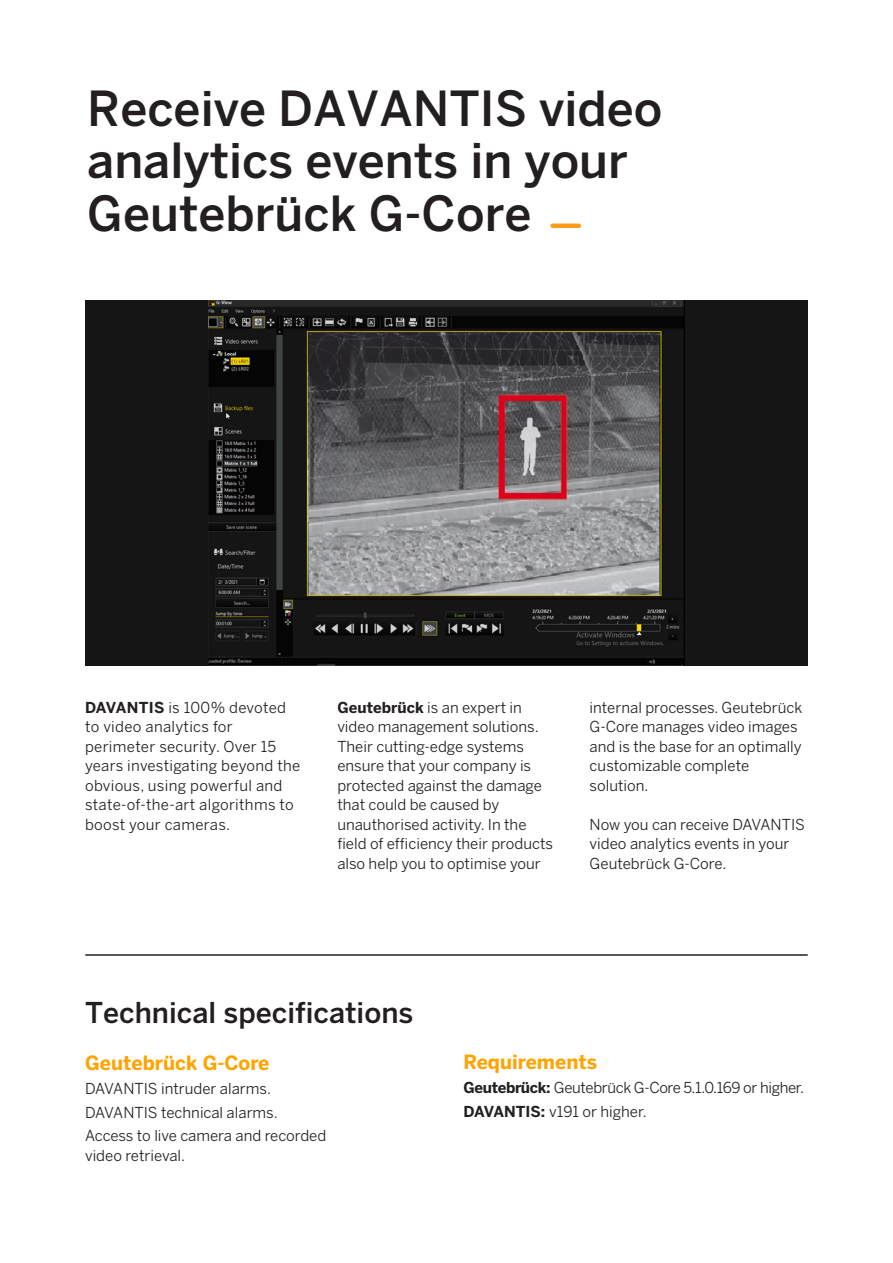
<style>
.page{position:relative;width:893px;height:1263px;background:#fff}
.page>*{position:absolute;margin:0;border:0;box-sizing:border-box;transform-origin:0 0}
.t1{font:500 48px/52.5px "Benton Sans";color:#231f20}
.t2{font:500 28.5px "Benton Sans";color:#231f20}
.t3{font:700 19.5px "Benton Sans";color:#ffa300}
.t4{font:15px/19.5px "Benton Sans";color:#231f20}
.t5{font:15px/19.5px "Benton Sans";letter-spacing:.02em;color:#231f20}
.t6{font:15px "Benton Sans";letter-spacing:-.025em;color:#231f20}
.s1{font-weight:700}
</style>
<div class="page">
<hr style="left:86px;top:954px;width:721px;height:2px;background:#231f20">
<hr style="left:553px;top:224px;width:26px;height:4px;background:#ff9d1b">
<div style="left:85px;top:301px;width:723px;height:365px;background:#151515"></div>
<img style="left:209px;top:301px;width:475px;height:365px">
<p class="t1" style="left:87px;top:81px;width:577px">Receive DAVANTIS video analytics events in your<br>Geutebrück G-Core</p>
<p class="t5" style="left:85px;top:697px;width:217px"><span class="s1">DAVANTIS</span> is 100% devoted to video analytics for perimeter security. Over 15 years investigating beyond the obvious, using powerful and state-of-the-art algorithms to boost your cameras.</p>
<p class="t4" style="left:337px;top:697px;width:217px"><span class="s1">Geutebrück</span> is an expert in video management solutions.<br>Their cutting-edge systems ensure that your company is protected against the damage that could be caused by unauthorised activity. In the field of efficiency their products also help you to optimise your</p>
<p class="t4" style="left:590px;top:697px;width:214px">internal processes. Geutebrück<br>G-Core manages video images and is the base for an optimally customizable complete solution.</p>
<p class="t4" style="left:590px;top:814px;width:217px">Now you can receive DAVANTIS video analytics events in your<br>Geutebrück G-Core.</p>
<p class="t2" style="left:85px;top:995px;width:330px">Technical specifications</p>
<p class="t3" style="left:85px;top:1051px;width:186px">Geutebrück G-Core</p>
<p class="t4" style="left:85px;top:1078px;width:187px">DAVANTIS intruder alarms.</p>
<p class="t4" style="left:85px;top:1102px;width:194px">DAVANTIS technical alarms.</p>
<p class="t4" style="left:85px;top:1126px;width:243px">Access to live camera and recorded video retrieval.</p>
<p class="t3" style="left:463px;top:1050px;width:135px">Requirements</p>
<p class="t6" style="left:463px;top:1078px;width:342px"><span class="s1">Geutebrück:</span> Geutebrück G-Core 5.1.0.169 or higher.</p>
<p class="t4" style="left:463px;top:1101px;width:185px"><span class="s1">DAVANTIS:</span> v191 or higher.</p>
</div>
